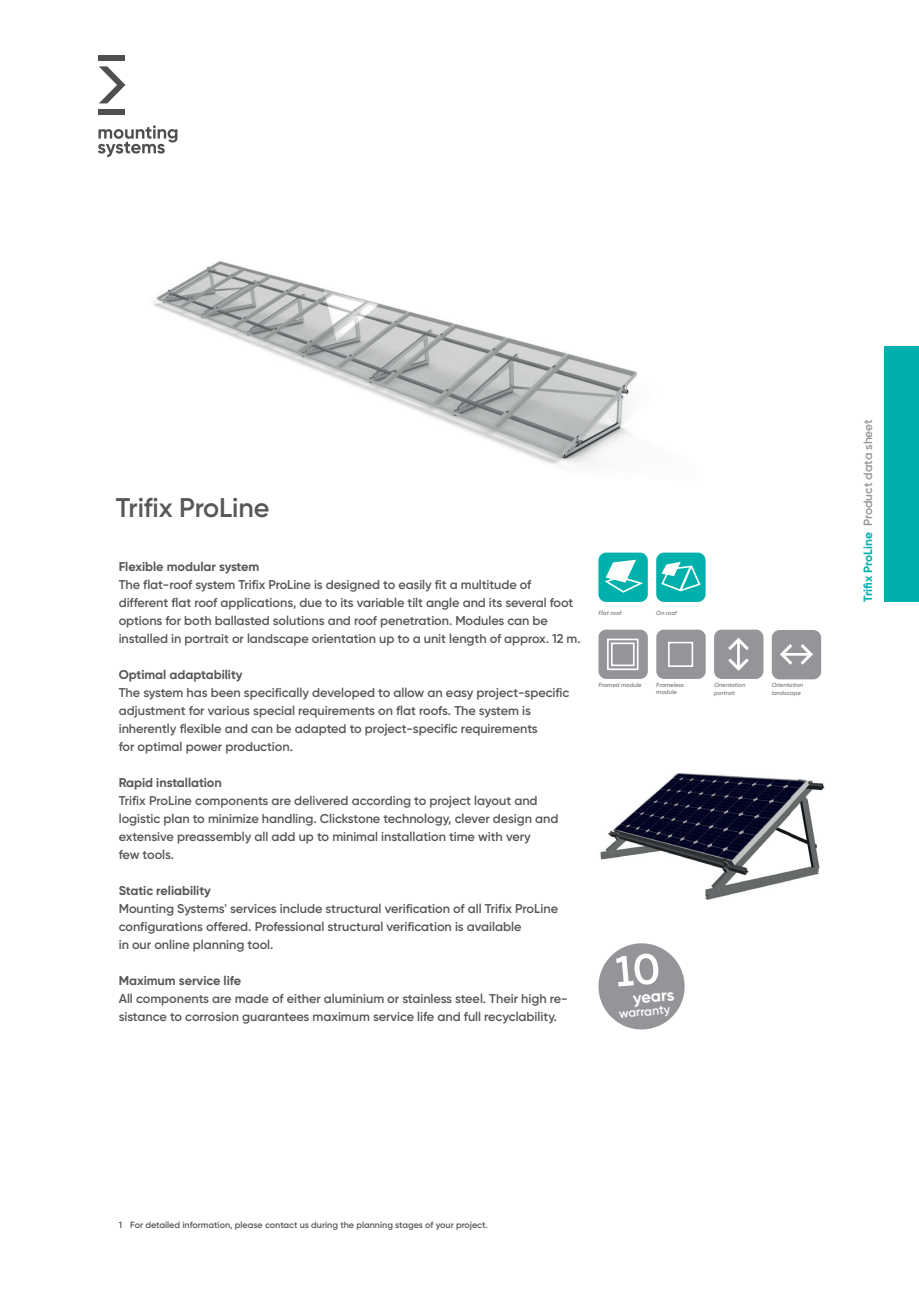
<style>
.page{position:relative;width:919px;height:1289px;background:#fff}
.page>*{position:absolute;margin:0;border:0;box-sizing:border-box;transform-origin:0 0}
.t1{font:600 27px "Gilroy";letter-spacing:-.005em;color:#57585a}
.t2{font:700 16.5px "Gilroy";color:#fff}
.t3{font:600 12.75px/18px "Gilroy";letter-spacing:-.005em;color:#57585a}
.t4{font:700 12.75px "Gilroy";letter-spacing:-.005em;color:#57585a}
.t5{font:600 12.3px "Gilroy";color:#fff}
.t6{font:600 12px "Gilroy";letter-spacing:-.005em;color:#939598}
.t7{font:600 9px "Gilroy";color:#57585a}
.t8{font:italic 600 6px/7.2px "Gilroy";letter-spacing:-.005em;color:#808285}
.t9{font:italic 6px "Fago Office Sans";color:#939598}
.s1{font-weight:700;color:#00b1ab}
</style>
<div class="page">
<img style="left:153px;top:261px;width:484px;height:204px">
<svg style="left:98px;top:125px;width:79px;height:32px"></svg>
<svg style="left:99px;top:66px;width:26px;height:37px"></svg>
<div style="left:98px;top:109px;width:27px;height:5px;background:#4d504f"></div>
<div style="left:98px;top:55px;width:27px;height:6px;background:#4d504f"></div>
<div style="left:884px;top:347px;width:34px;height:255px;background:#00b1ab"></div>
<img style="left:600px;top:773px;width:225px;height:127px">
<div style="left:598px;top:943px;width:86px;height:86px;background:#939598;border-radius:50%"></div>
<svg style="left:616px;top:953px;width:43px;height:33px"></svg>
<div style="left:598px;top:629px;width:49px;height:50px;background:#939598;border-radius:8px"></div>
<div style="left:607px;top:638px;width:31px;height:32px;border:2px solid #fff"></div>
<div style="left:611px;top:642px;width:23px;height:24px;border:2px solid #fff"></div>
<div style="left:714px;top:629px;width:49px;height:50px;background:#939598;border-radius:8px"></div>
<svg style="left:728px;top:637px;width:21px;height:34px"></svg>
<div style="left:771px;top:630px;width:50px;height:49px;background:#939598;border-radius:8px"></div>
<svg style="left:780px;top:644px;width:33px;height:21px"></svg>
<hr style="left:783px;top:653px;width:26px;height:2px;background:#fff">
<div style="left:656px;top:629px;width:49px;height:50px;background:#939598;border-radius:8px"></div>
<div style="left:668px;top:641px;width:25px;height:26px;border:2px solid #fff"></div>
<div style="left:656px;top:552px;width:49px;height:50px;background:#00b1ab;border-radius:8px"></div>
<svg style="left:661px;top:561px;width:40px;height:31px"></svg>
<div style="left:598px;top:552px;width:49px;height:50px;background:#00b1ab;border-radius:8px"></div>
<svg style="left:604px;top:559px;width:39px;height:33px"></svg>
<h1 class="t1" style="left:116px;top:491px;width:155px">Trifix ProLine</h1>
<p class="t4" style="left:119px;top:558px;width:142px">Flexible modular system</p>
<p class="t3" style="left:119px;top:575px;width:463px">The flat-roof system Trifix ProLine is designed to easily fit a multitude of different flat roof applications, due to its variable tilt angle and its several foot options for both ballasted solutions and roof penetration. Modules can be installed in portrait or landscape orientation up to a unit length of approx. 12 m.</p>
<p class="t4" style="left:119px;top:666px;width:125px">Optimal adaptability</p>
<p class="t3" style="left:119px;top:683px;width:452px">The system has been specifically developed to allow an easy project-specific adjustment for various special requirements on flat roofs. The system is inherently flexible and can be adapted to project-specific requirements<br>for optimal power production.</p>
<p class="t4" style="left:119px;top:774px;width:105px">Rapid installation</p>
<p class="t3" style="left:119px;top:791px;width:441px">Trifix ProLine components are delivered according to project layout and logistic plan to minimize handling. Clickstone technology, clever design and extensive preassembly all add up to minimal installation time with very<br>few tools.</p>
<p class="t4" style="left:119px;top:882px;width:94px">Static reliability</p>
<p class="t3" style="left:119px;top:899px;width:441px">Mounting Systems' services include structural verification of all Trifix ProLine configurations offered. Professional structural verification is available<br>in our online planning tool.</p>
<p class="t4" style="left:119px;top:972px;width:124px">Maximum service life</p>
<p class="t3" style="left:119px;top:989px;width:450px">All components are made of either aluminium or stainless steel. Their high re&shy;sistance to corrosion guarantees maximum service life and full recyclability.</p>
<p class="t8" style="left:598px;top:609px;width:24px">Flat roof</p>
<p class="t8" style="left:656px;top:609px;width:22px">On roof</p>
<p class="t8" style="left:598px;top:681px;width:45px">Framed module</p>
<p class="t8" style="left:656px;top:681px;width:29px">Frameless module</p>
<p class="t8" style="left:714px;top:681px;width:33px">Orientation portrait</p>
<p class="t8" style="left:771px;top:681px;width:33px">Orientation landscape</p>
<p class="t9" style="left:656px;top:686px;width:37px">Rahmenloses</p>
<p class="t9" style="left:771px;top:686px;width:38px">Quermontage</p>
<p class="t2" style="left:632px;top:987px;width:43px;rotate:-5deg">years</p>
<p class="t5" style="left:618px;top:1005px;width:53px;rotate:-5deg">warranty</p>
<p class="t6" style="left:860px;top:602px;width:184px;rotate:-90deg"><span class="s1">Trifix ProLine</span> Product data sheet</p>
<p class="t7" style="left:119px;top:1218px;width:370px">1 For detailed information, please contact us during the planning stages of your project.</p>
</div>
